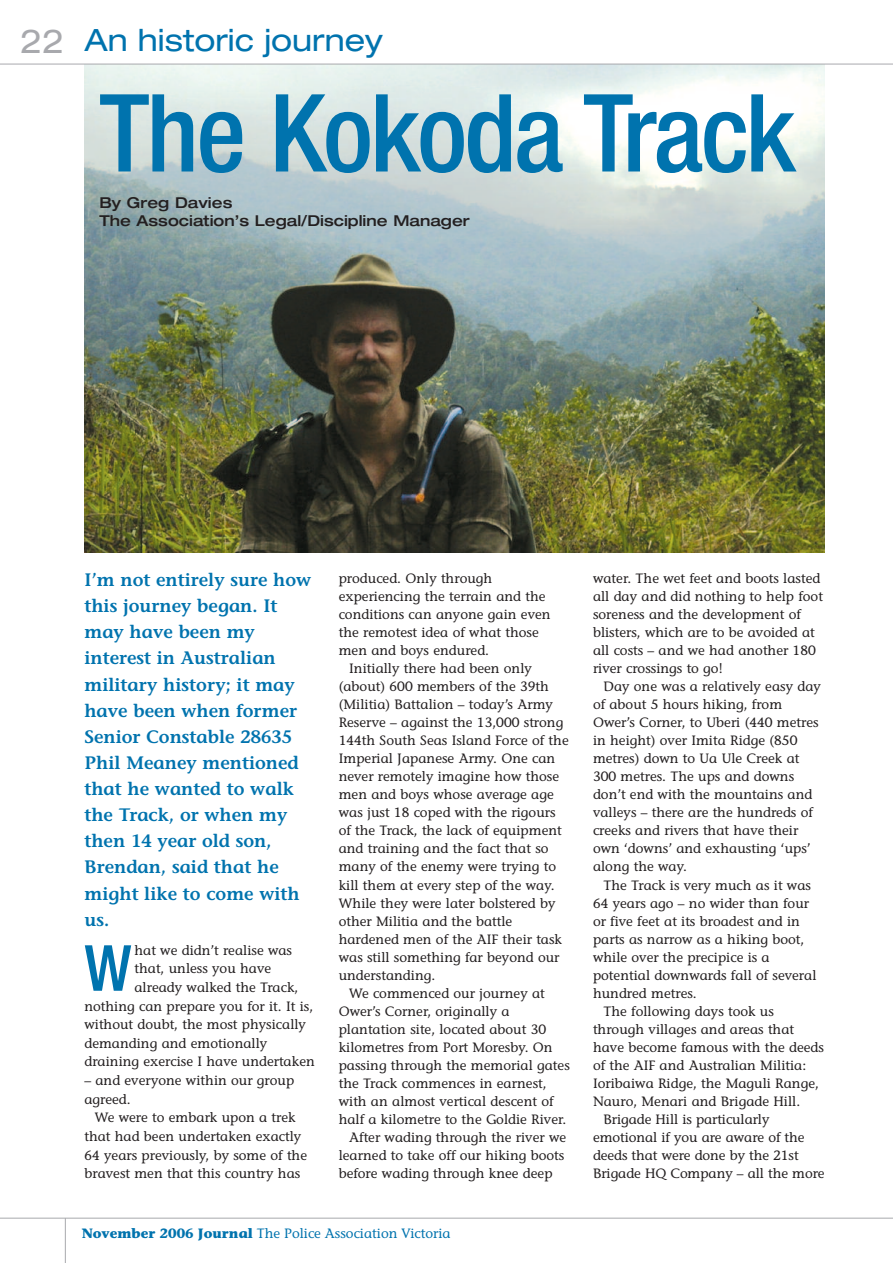
<style>
.page{position:relative;width:893px;height:1263px;background:#fff}
.page>*{position:absolute;margin:0;border:0;box-sizing:border-box;transform-origin:0 0}
.t1{font:500 condensed 108px "Helvetica Neue";letter-spacing:-.025em;color:#0073ae}
.t2{font:500 condensed 63.6px "Helvetica Neue";color:#0073ae}
.t3{font:expanded 30.75px "Helvetica Neue";color:#0073ae}
.t4{font:600 18px/26.1px "Stone Informal";color:#0073ae}
.t5{font:500 expanded 15px/18px "Helvetica Neue";color:#231f20}
.t6{font:13.5px/18px "Stone Informal";color:#231f20}
.t7{font:13.5px "Stone Informal";color:#0073ae}
.s1{font-size:33px;color:#a8a9ad}
.s2{font-weight:700}
</style>
<div class="page">
<img style="left:84px;top:65px;width:741px;height:488px">
<hr style="left:65px;top:1218px;width:1px;height:45px;background:#a8a9ad">
<hr style="left:0;top:1218px;width:893px;height:1px;background:#a8a9ad">
<hr style="left:0;top:64px;width:893px;height:1px;background:#a8a9ad">
<h3 class="t3" style="left:21px;top:29px;width:364px"><span class="s1">22</span> An historic journey</h3>
<h1 class="t1" style="left:99px;top:94px;width:698px">The Kokoda Track</h1>
<p class="t5" style="left:99px;top:195px;width:372px">By Greg Davies<br>The Association’s Legal/Discipline Manager</p>
<p class="t4" style="left:84px;top:569px;width:228px">I’m not entirely sure how this journey began. It may have been my interest in Australian military history; it may have been when former<br>Senior Constable 28635<br>Phil Meaney mentioned that he wanted to walk the Track, or when my then 14 year old son,<br>Brendan, said that he might like to come with us.</p>
<h2 class="t2" style="left:84px;top:945px;width:49px">W</h2>
<p class="t6" style="left:134px;top:941px;width:159px">hat we didn’t realise was</p>
<p class="t6" style="left:134px;top:960px;width:138px">that, unless you have</p>
<p class="t6" style="left:134px;top:978px;width:165px">already walked the Track,</p>
<p class="t6" style="left:84px;top:997px;width:230px">nothing can prepare you for it. It is,</p>
<p class="t6" style="left:84px;top:1015px;width:223px">without doubt, the most physically</p>
<p class="t6" style="left:84px;top:1034px;width:184px">demanding and emotionally</p>
<p class="t6" style="left:84px;top:1053px;width:232px">draining exercise I have undertaken</p>
<p class="t6" style="left:84px;top:1071px;width:211px;line-height:18.6px">– and everyone within our group agreed.</p>
<p class="t6" style="left:84px;top:1108px;width:224px;line-height:18.6px;text-align:center">We were to embark upon a trek that had been undertaken exactly<br>64 years previously, by some of the bravest men that this country has</p>
<p class="t6" style="left:339px;top:569px;width:213px">produced. Only through experiencing the terrain and the conditions can anyone gain even the remotest idea of what those men and boys endured.</p>
<p class="t6" style="left:349px;top:659px;width:184px">Initially there had been only</p>
<p class="t6" style="left:339px;top:677px;width:212px">(about) 600 members of the 39th</p>
<p class="t6" style="left:339px;top:695px;width:216px">(Militia) Battalion – today’s Army</p>
<p class="t6" style="left:339px;top:713px;width:226px">Reserve – against the 13,000 strong</p>
<p class="t6" style="left:339px;top:731px;width:232px">144th South Seas Island Force of the</p>
<p class="t6" style="left:339px;top:749px;width:218px">Imperial Japanese Army. One can</p>
<p class="t6" style="left:339px;top:768px;width:222px">never remotely imagine how those</p>
<p class="t6" style="left:339px;top:786px;width:217px">men and boys whose average age</p>
<p class="t6" style="left:339px;top:804px;width:218px">was just 18 coped with the rigours</p>
<p class="t6" style="left:339px;top:822px;width:225px">of the Track, the lack of equipment</p>
<p class="t6" style="left:339px;top:840px;width:211px">and training and the fact that so</p>
<p class="t6" style="left:339px;top:858px;width:219px">many of the enemy were trying to</p>
<p class="t6" style="left:339px;top:876px;width:217px">kill them at every step of the way.</p>
<p class="t6" style="left:339px;top:894px;width:218px">While they were later bolstered by</p>
<p class="t6" style="left:339px;top:912px;width:175px">other Militia and the battle</p>
<p class="t6" style="left:339px;top:930px;width:225px">hardened men of the AIF their task</p>
<p class="t6" style="left:339px;top:948px;width:222px">was still something far beyond our</p>
<p class="t6" style="left:339px;top:966px;width:98px">understanding.</p>
<p class="t6" style="left:349px;top:984px;width:197px">We commenced our journey at</p>
<p class="t6" style="left:339px;top:1002px;width:172px">Ower’s Corner, originally a</p>
<p class="t6" style="left:339px;top:1020px;width:209px">plantation site, located about 30</p>
<p class="t6" style="left:339px;top:1038px;width:215px">kilometres from Port Moresby. On</p>
<p class="t6" style="left:339px;top:1056px;width:233px">passing through the memorial gates</p>
<p class="t6" style="left:339px;top:1074px;width:209px">the Track commences in earnest,</p>
<p class="t6" style="left:339px;top:1092px;width:216px">with an almost vertical descent of</p>
<p class="t6" style="left:339px;top:1110px;width:229px">half a kilometre to the Goldie River.</p>
<p class="t6" style="left:349px;top:1128px;width:218px">After wading through the river we</p>
<p class="t6" style="left:339px;top:1146px;width:227px">learned to take off our hiking boots</p>
<p class="t6" style="left:339px;top:1164px;width:215px">before wading through knee deep</p>
<p class="t7" style="left:82px;top:1226px;width:370px"><span class="s2">November 2006 Journal</span> The Police Association Victoria</p>
<p class="t6" style="left:593px;top:569px;width:231px">water. The wet feet and boots lasted all day and did nothing to help foot soreness and the development of blisters, which are to be avoided at all costs – and we had another 180 river crossings to go!</p>
<p class="t6" style="left:593px;top:677px;width:229px;text-indent:10px">Day one was a relatively easy day of about 5 hours hiking, from<br>Ower’s Corner, to Uberi (440 metres in height) over Imita Ridge (850 metres) down to Ua Ule Creek at<br>300 metres. The ups and downs don’t end with the mountains and valleys – there are the hundreds of creeks and rivers that have their own ‘downs’ and exhausting ‘ups’ along the way.</p>
<p class="t6" style="left:603px;top:876px;width:209px">The Track is very much as it was</p>
<p class="t6" style="left:593px;top:894px;width:218px">64 years ago – no wider than four</p>
<p class="t6" style="left:593px;top:912px;width:208px">or five feet at its broadest and in</p>
<p class="t6" style="left:593px;top:930px;width:213px">parts as narrow as a hiking boot,</p>
<p class="t6" style="left:593px;top:948px;width:178px">while over the precipice is a</p>
<p class="t6" style="left:593px;top:966px;width:225px">potential downwards fall of several</p>
<p class="t6" style="left:593px;top:984px;width:105px">hundred metres.</p>
<p class="t6" style="left:603px;top:1002px;width:172px">The following days took us</p>
<p class="t6" style="left:593px;top:1020px;width:203px">through villages and areas that</p>
<p class="t6" style="left:593px;top:1038px;width:232px">have become famous with the deeds</p>
<p class="t6" style="left:593px;top:1056px;width:215px">of the AIF and Australian Militia:</p>
<p class="t6" style="left:593px;top:1074px;width:227px">Ioribaiwa Ridge, the Maguli Range,</p>
<p class="t6" style="left:593px;top:1092px;width:209px">Nauro, Menari and Brigade Hill.</p>
<p class="t6" style="left:603px;top:1110px;width:167px">Brigade Hill is particularly</p>
<p class="t6" style="left:593px;top:1128px;width:213px">emotional if you are aware of the</p>
<p class="t6" style="left:593px;top:1146px;width:207px">deeds that were done by the 21st</p>
<p class="t6" style="left:593px;top:1164px;width:233px">Brigade HQ Company – all the more</p>
</div>
